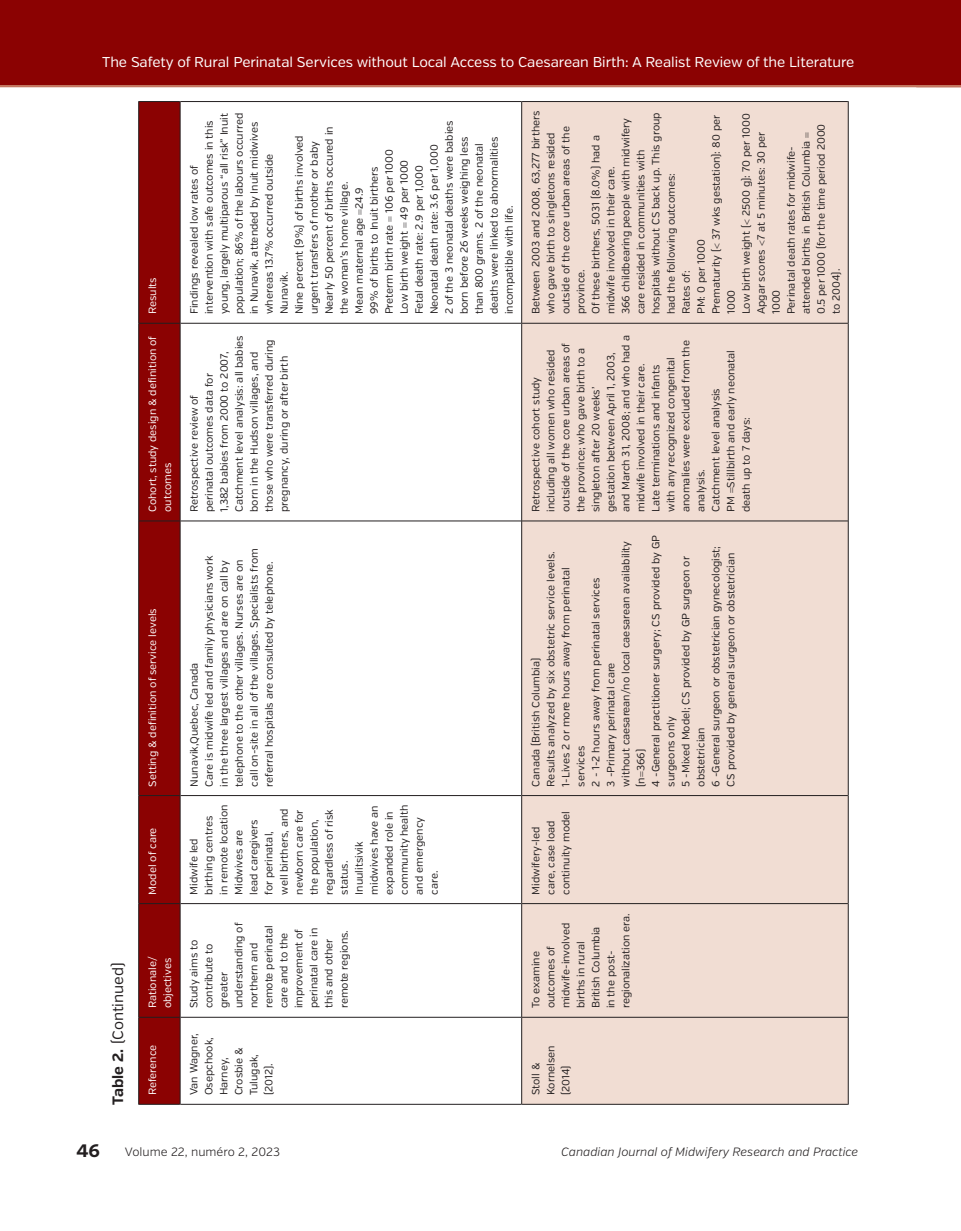
<style>
.page{position:relative;width:961px;height:1231px;background:#fff}
.page>*{position:absolute;margin:0;border:0;box-sizing:border-box;transform-origin:0 0}
.t1{font:700 18px "Verb";color:#231f20}
.t2{font:15px "Verb";color:#231f20}
.t3{font:14.25px "Verb";letter-spacing:-.005em;color:#fff}
.t4{font:italic 300 12px "Verb";color:#231f20}
.t5{font:300 12px "Verb";color:#231f20}
.t6{font:10.5px/15px "Verb";color:#231f20}
.t7{font:10.5px/15px "Verb";color:#fff}
.s1{font-weight:700}
</style>
<div class="page">
<hr style="left:0;top:84px;width:961px;height:3px;background:#c27660">
<div style="left:0;top:0;width:961px;height:84px;background:#8b0202"></div>
<div style="left:139px;top:102px;width:41px;height:1002px;background:#8b0202"></div>
<div style="left:522px;top:102px;width:325px;height:1002px;background:#f1ddd3"></div>
<hr style="left:138px;top:1017px;width:1px;height:87px;background:#231f20">
<hr style="left:139px;top:1104px;width:41px;height:1px;background:#231f20">
<hr style="left:138px;top:903px;width:1px;height:114px;background:#231f20">
<hr style="left:139px;top:1017px;width:41px;height:1px;background:#231f20">
<hr style="left:180px;top:903px;width:1px;height:114px;background:#231f20">
<hr style="left:847px;top:903px;width:1px;height:114px;background:#231f20">
<hr style="left:138px;top:795px;width:1px;height:108px;background:#231f20">
<hr style="left:139px;top:903px;width:41px;height:1px;background:#231f20">
<hr style="left:180px;top:795px;width:1px;height:108px;background:#231f20">
<hr style="left:847px;top:795px;width:1px;height:108px;background:#231f20">
<hr style="left:138px;top:521px;width:1px;height:274px;background:#231f20">
<hr style="left:139px;top:795px;width:41px;height:1px;background:#231f20">
<hr style="left:180px;top:521px;width:1px;height:274px;background:#231f20">
<hr style="left:847px;top:521px;width:1px;height:274px;background:#231f20">
<hr style="left:138px;top:323px;width:1px;height:198px;background:#231f20">
<hr style="left:139px;top:520px;width:41px;height:1px;background:#231f20">
<hr style="left:180px;top:323px;width:1px;height:198px;background:#231f20">
<hr style="left:847px;top:323px;width:1px;height:198px;background:#231f20">
<hr style="left:138px;top:101px;width:1px;height:222px;background:#231f20">
<hr style="left:139px;top:323px;width:41px;height:1px;background:#231f20">
<hr style="left:139px;top:101px;width:41px;height:1px;background:#231f20">
<hr style="left:180px;top:101px;width:1px;height:222px;background:#231f20">
<hr style="left:847px;top:101px;width:1px;height:222px;background:#231f20">
<hr style="left:180px;top:1017px;width:1px;height:87px;background:#231f20">
<hr style="left:847px;top:1017px;width:1px;height:87px;background:#231f20">
<hr style="left:180px;top:1104px;width:341px;height:1px;background:#231f20">
<hr style="left:180px;top:1017px;width:341px;height:1px;background:#231f20">
<hr style="left:180px;top:903px;width:341px;height:1px;background:#231f20">
<hr style="left:180px;top:795px;width:341px;height:1px;background:#231f20">
<hr style="left:180px;top:520px;width:341px;height:1px;background:#231f20">
<hr style="left:180px;top:323px;width:341px;height:1px;background:#231f20">
<hr style="left:180px;top:101px;width:341px;height:1px;background:#231f20">
<hr style="left:521px;top:1017px;width:1px;height:87px;background:#231f20">
<hr style="left:522px;top:1104px;width:325px;height:1px;background:#231f20">
<hr style="left:521px;top:903px;width:1px;height:114px;background:#231f20">
<hr style="left:522px;top:1017px;width:325px;height:1px;background:#231f20">
<hr style="left:521px;top:795px;width:1px;height:108px;background:#231f20">
<hr style="left:522px;top:903px;width:325px;height:1px;background:#231f20">
<hr style="left:521px;top:521px;width:1px;height:274px;background:#231f20">
<hr style="left:522px;top:795px;width:325px;height:1px;background:#231f20">
<hr style="left:521px;top:323px;width:1px;height:198px;background:#231f20">
<hr style="left:522px;top:520px;width:325px;height:1px;background:#231f20">
<hr style="left:521px;top:101px;width:1px;height:222px;background:#231f20">
<hr style="left:522px;top:323px;width:325px;height:1px;background:#231f20">
<hr style="left:522px;top:101px;width:325px;height:1px;background:#231f20">
<svg style="left:640px;top:771px;width:3px;height:6px"></svg>
<svg style="left:730px;top:488px;width:3px;height:5px"></svg>
<svg style="left:714px;top:243px;width:5px;height:6px"></svg>
<svg style="left:744px;top:219px;width:5px;height:6px"></svg>
<svg style="left:759px;top:241px;width:5px;height:5px"></svg>
<svg style="left:805px;top:132px;width:3px;height:6px"></svg>
<h3 class="t3" style="left:102px;top:54px;width:753px">The Safety of Rural Perinatal Services without Local Access to Caesarean Birth: A Realist Review of the Literature</h3>
<h2 class="t2" style="left:109px;top:1104px;width:144px;rotate:-90deg"><span class="s1">Table 2.</span> (Continued)</h2>
<p class="t7" style="left:145px;top:314px;width:38px;rotate:-90deg">Results</p>
<p class="t7" style="left:145px;top:512px;width:177px;rotate:-90deg">Cohort, study design &amp; definition of outcomes</p>
<p class="t7" style="left:145px;top:786px;width:180px;rotate:-90deg">Setting &amp; definition of service levels</p>
<p class="t7" style="left:145px;top:894px;width:69px;rotate:-90deg">Model of care</p>
<p class="t7" style="left:145px;top:1008px;width:53px;rotate:-90deg">Rationale/ objectives</p>
<p class="t7" style="left:145px;top:1095px;width:52px;rotate:-90deg">Reference</p>
<p class="t6" style="left:187px;top:314px;width:203px;rotate:-90deg">Findings revealed low rates of intervention with safe outcomes in this young, largely multiparous “all risk” Inuit population; 86% of the labours occurred in Nunavik, attended by Inuit midwives whereas 13.7% occurred outside<br>Nunavik.<br>Nine percent (9%) of births involved urgent transfers of mother or baby<br>Nearly 50 percent of births occured in the woman’s home village.<br>Mean maternal age 24.9<br>99% of births to Inuit birthers<br>Preterm birth rate 106 per 1000<br>Low birth weight 49 per 1000<br>Fetal death rate: 2.9 per 1,000<br>Neonatal death rate: 3.6 per 1,000<br>2 of the 3 neonatal deaths were babies born before 26 weeks weighing less than 800 grams. 2 of the neonatal deaths were linked to abnormalities incompatible with life.</p>
<p class="t6" style="left:187px;top:512px;width:178px;rotate:-90deg">Retrospective review of<br>perinatal outcomes data for<br>1,382 babies from 2000 to 2007,<br>Catchment level analysis: all babies born in the Hudson villages, and those who were transferred during pregnancy, during or after birth</p>
<p class="t6" style="left:187px;top:786px;width:240px;rotate:-90deg">Nunavik,Quebec, Canada<br>Care is midwife led and family physicians work in the three largest villages and are on call by telephone to the other villages. Nurses are on call on-site in all of the villages. Specialists from referral hospitals are consulted by telephone.</p>
<p class="t6" style="left:186px;top:894px;width:92px;rotate:-90deg">Midwife led birthing centres in remote location<br>Midwives are<br>lead caregivers for perinatal,<br>well birthers, and newborn care for the population, regardless of risk status.<br>Inuulitsivik midwives have an expanded role in community health and emergency care.</p>
<p class="t6" style="left:186px;top:1008px;width:87px;rotate:-90deg">Study aims to contribute to greater understanding of northern and remote perinatal care and to the improvement of perinatal care in this and other remote regions.</p>
<p class="t6" style="left:186px;top:1095px;width:64px;rotate:-90deg">Van Wagner,<br>Osepchook,<br>Harney,<br>Crosbie &amp;<br>Tulugak, (2012).</p>
<p class="t6" style="left:528px;top:314px;width:205px;rotate:-90deg">Between 2003 and 2008, 63,277 birthers who gave birth to singletons resided outside of the core urban areas of the province.<br>Of these birthers, 5031 (8.0%) had a midwife involved in their care.<br>366 childbearing people with midwifery care resided in communities with hospitals without CS back up. This group had the following outcomes:<br>Rates of:<br>PM: 0 per 1000<br>Prematurity ( 37 wks gestation): 80 per<br>1000<br>Low birth weight ( 2500 g): 70 per 1000<br>Apgar scores 7 at 5 minutes: 30 per<br>1000<br>Perinatal death rates for midwife&shy;attended births in British Columbia<br>0.5 per 1000 (for the time period 2000<br>to 2004).</p>
<p class="t6" style="left:528px;top:512px;width:178px;rotate:-90deg">Retrospective cohort study including all women who resided outside of the core urban areas of the province; who gave birth to a singleton after 20 weeks’<br>gestation between April 1, 2003, and March 31, 2008; and who had a midwife involved in their care.<br>Late terminations and infants<br>with any recognized congenital anomalies were excluded from the analysis.<br>Catchment level analysis<br>PM Stillbirth and early neonatal death up to 7 days:</p>
<p class="t6" style="left:528px;top:786px;width:253px;rotate:-90deg">Canada (British Columbia)<br>Results analyzed by six obstetric service levels.<br>1-Lives 2 or more hours away from perinatal services<br>2 - 1-2 hours away from perinatal services<br>3 -Primary perinatal care<br>without caesarean/no local caesarean availability (n 366)<br>4 -General practitioner surgery; CS provided by GP surgeons only<br>5 -Mixed Model; CS provided by GP surgeon or obstetrician<br>6 -General surgeon or obstetrician gynecologist; CS provided by general surgeon or obstetrician</p>
<p class="t6" style="left:528px;top:894px;width:85px;rotate:-90deg">Midwifery-led care, case load continuity model</p>
<p class="t6" style="left:528px;top:1008px;width:97px;rotate:-90deg">To examine outcomes of midwife-involved births in rural<br>British Columbia<br>in the post&shy;regionalization era.</p>
<p class="t6" style="left:528px;top:1095px;width:51px;rotate:-90deg">Stoll &amp;<br>Kornelsen (2014)</p>
<h1 class="t1" style="left:76px;top:1139px;width:25px">46</h1>
<p class="t5" style="left:125px;top:1144px;width:157px">Volume 22, numéro 2, 2023</p>
<p class="t4" style="left:561px;top:1144px;width:298px">Canadian Journal of Midwifery Research and Practice</p>
</div>
